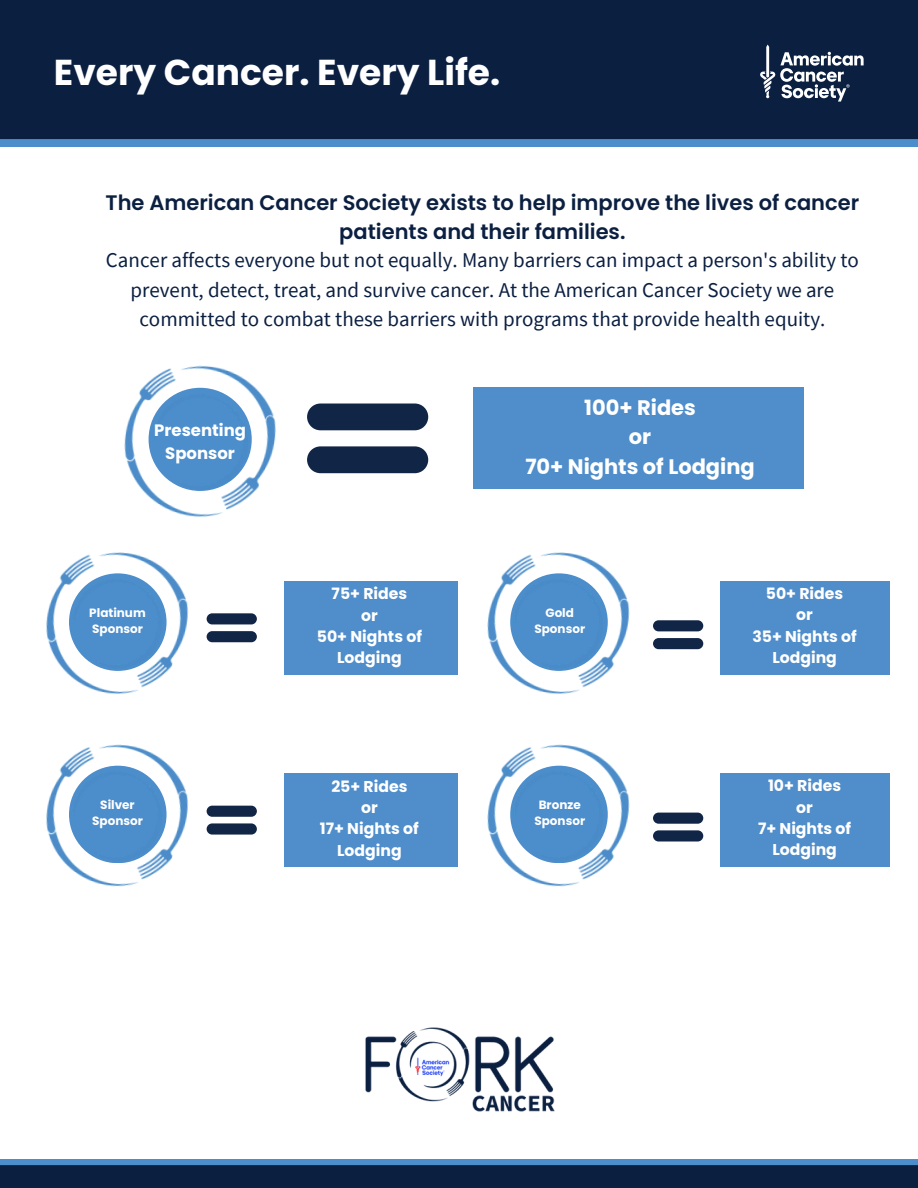
<style>
.page{position:relative;width:918px;height:1188px;background:#fff}
.page>*{position:absolute;margin:0;border:0;box-sizing:border-box;transform-origin:0 0}
.t1{font:700 36px "Poppins";color:#fff}
.t2{font:21px/29px "Source Sans Pro";color:#0b1f41;text-align:center}
.t3{font:700 21px/29.2px "Poppins";color:#fff;text-align:center}
.t4{font:700 16.5px/22.5px "Poppins";color:#fff;text-align:center}
.t5{font:700 15.6px/21.3px "Poppins";color:#fff;text-align:center}
.t6{font:700 12px "Poppins";color:#fff}
.s1{font-family:"Poppins";font-weight:600}
</style>
<div class="page">
<svg style="left:0;top:1160px;width:918px;height:28px;background:#16335a"></svg>
<img style="left:46px;top:552px;width:143px;height:142px">
<img style="left:487px;top:552px;width:143px;height:142px">
<img style="left:124px;top:365px;width:152px;height:152px">
<div style="left:307px;top:404px;width:121px;height:26px;background:#0b1f41;border-radius:13px"></div>
<div style="left:307px;top:446px;width:121px;height:27px;background:#0b1f41;border-radius:13px"></div>
<div style="left:473px;top:388px;width:331px;height:101px;background:#4f8dcb"></div>
<div style="left:207px;top:613px;width:50px;height:11px;background:#0b1f41;border-radius:6px"></div>
<div style="left:207px;top:631px;width:50px;height:11px;background:#0b1f41;border-radius:6px"></div>
<div style="left:284px;top:581px;width:174px;height:94px;background:#4f8dcb"></div>
<div style="left:653px;top:620px;width:50px;height:11px;background:#0b1f41;border-radius:6px"></div>
<div style="left:653px;top:638px;width:50px;height:11px;background:#0b1f41;border-radius:6px"></div>
<div style="left:720px;top:581px;width:169px;height:93px;background:#4f8dcb"></div>
<img style="left:46px;top:744px;width:143px;height:143px">
<img style="left:487px;top:744px;width:143px;height:143px">
<div style="left:207px;top:806px;width:50px;height:11px;background:#0b1f41;border-radius:6px"></div>
<div style="left:207px;top:823px;width:50px;height:12px;background:#0b1f41;border-radius:6px"></div>
<div style="left:284px;top:773px;width:174px;height:94px;background:#4f8dcb"></div>
<div style="left:653px;top:813px;width:50px;height:11px;background:#0b1f41;border-radius:6px"></div>
<div style="left:653px;top:830px;width:50px;height:12px;background:#0b1f41;border-radius:6px"></div>
<div style="left:720px;top:773px;width:169px;height:94px;background:#4f8dcb"></div>
<img style="left:365px;top:1027px;width:190px;height:85px">
<div style="left:0;top:0;width:918px;height:147px;background:#0b1f41"></div>
<svg style="left:760px;top:44px;width:104px;height:78px;background:#3a4b66"></svg>
<p class="t1" style="left:54px;top:47px;width:448px">Every Cancer. Every Life.</p>
<p class="t2" style="left:106px;top:188px;width:755px"><span class="s1">The American Cancer Society exists to help improve the lives of cancer patients and their families.<br></span>Cancer affects everyone but not equally. Many barriers can impact a person's ability to prevent, detect, treat, and survive cancer. At the American Cancer Society we are committed to combat these barriers with programs that provide health equity.</p>
<p class="t4" style="left:154px;top:419px;width:93px">Presenting<br>Sponsor</p>
<p class="t6" style="left:89px;top:605px;width:58px">Platinum</p>
<p class="t6" style="left:92px;top:621px;width:52px">Sponsor</p>
<p class="t6" style="left:100px;top:797px;width:36px">Silver</p>
<p class="t6" style="left:92px;top:813px;width:52px">Sponsor</p>
<p class="t3" style="left:525px;top:393px;width:231px">100+ Rides<br>or<br>70+ Nights of Lodging</p>
<p class="t5" style="left:317px;top:583px;width:107px">75+ Rides<br>or<br>50+ Nights of<br>Lodging</p>
<p class="t5" style="left:752px;top:583px;width:106px">50+ Rides<br>or<br>35+ Nights of<br>Lodging</p>
<p class="t6" style="left:546px;top:604px;width:30px">Gold</p>
<h4 class="t6" style="left:534px;top:620px;width:52px">Sponsor</h4>
<p class="t5" style="left:320px;top:775px;width:101px">25+ Rides<br>or<br>17+ Nights of<br>Lodging</p>
<p class="t5" style="left:758px;top:775px;width:95px">10+ Rides or<br>7+ Nights of<br>Lodging</p>
<p class="t6" style="left:539px;top:796px;width:44px">Bronze</p>
<h4 class="t6" style="left:534px;top:812px;width:52px">Sponsor</h4>
</div>
